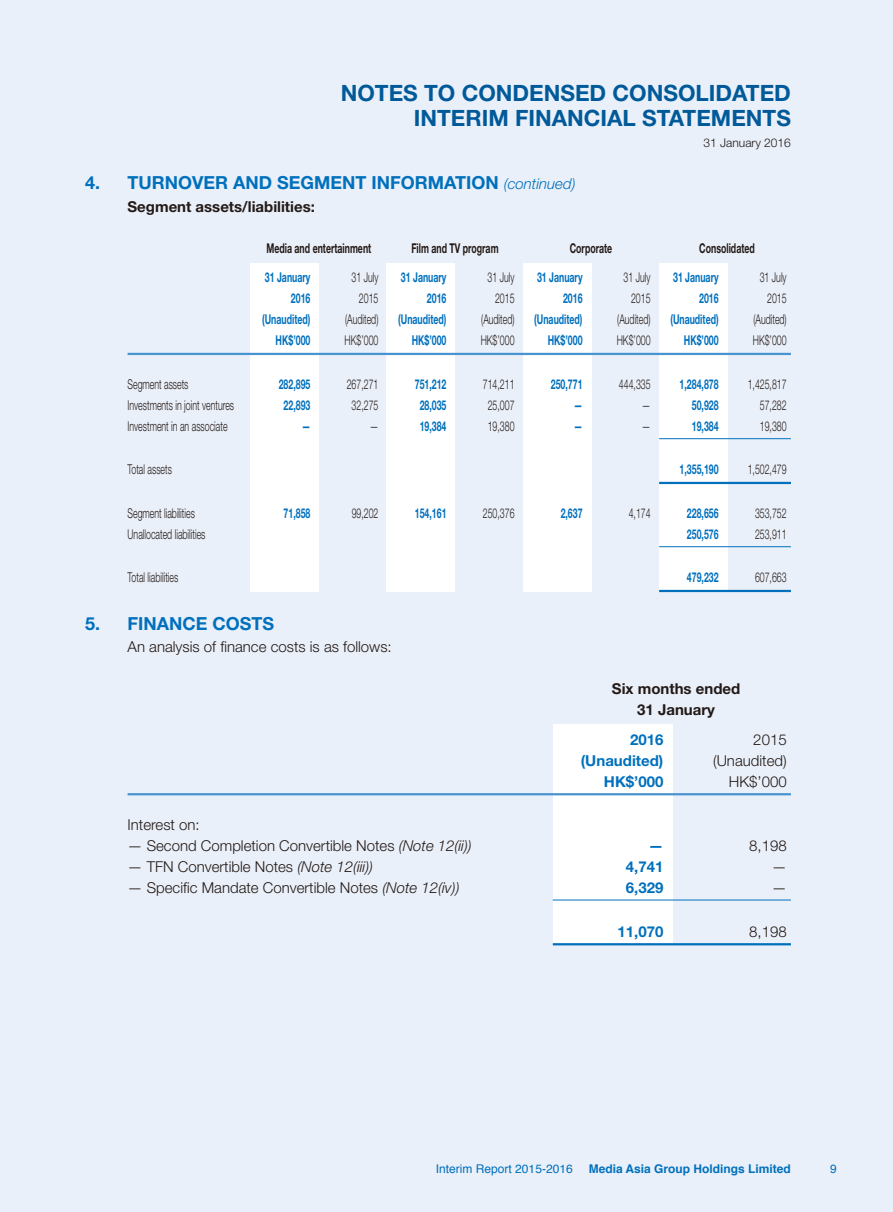
<style>
.page{position:relative;width:893px;height:1212px;background:#eaf0f9}
.page>*{position:absolute;margin:0;border:0;box-sizing:border-box;transform-origin:0 0}
.t1{font:700 22.5px/25.5px "Helvetica Neue LT Std";color:#005999;text-align:right}
.t2{font:700 18px "Helvetica Neue LT Std";color:#0070bd}
.t3{font:300 15px "Helvetica Neue LT Std";color:#231916}
.t4{font:700 15px/21px "Helvetica Neue LT Std";color:#231916;text-align:center}
.t5{font:700 15px "Helvetica Neue LT Std";color:#0070bd}
.t6{font:300 13.5px "Helvetica Neue LT Std";color:#231916;scale:.65 1}
.t7{font:700 13.5px "Helvetica Neue LT Std";color:#0070bd;scale:.65 1}
.t8{font:700 13.5px "Helvetica Neue LT Std";color:#231916;scale:.65 1}
.t9{font:700 12px "Helvetica";color:#0070bd}
.t10{font:12px "Helvetica";color:#0070bd}
.t11{font:300 12px "Helvetica Neue LT Std";color:#231916}
.s1{font-weight:300;font-style:italic;font-size:15px}
.s2{font-style:italic}
</style>
<div class="page">
<div style="left:553px;top:724px;width:119px;height:220px;background:#fff"></div>
<div style="left:251px;top:263px;width:68px;height:328px;background:#fff"></div>
<div style="left:387px;top:263px;width:68px;height:328px;background:#fff"></div>
<div style="left:523px;top:263px;width:68px;height:328px;background:#fff"></div>
<div style="left:659px;top:263px;width:68px;height:328px;background:#fff"></div>
<hr style="left:128px;top:353px;width:663px;height:2px;background:#4893d0">
<hr style="left:659px;top:438px;width:132px;height:1px;background:#0070bd">
<hr style="left:659px;top:482px;width:132px;height:2px;background:#0070bd">
<hr style="left:659px;top:546px;width:132px;height:1px;background:#0070bd">
<hr style="left:659px;top:590px;width:132px;height:2px;background:#0070bd">
<hr style="left:128px;top:793px;width:663px;height:2px;background:#4893d0">
<hr style="left:553px;top:900px;width:238px;height:1px;background:#0070bd">
<hr style="left:553px;top:943px;width:238px;height:2px;background:#0070bd">
<h1 class="t1" style="left:341px;top:79px;width:452px">NOTES TO CONDENSED CONSOLIDATED<br>INTERIM FINANCIAL STATEMENTS</h1>
<p class="t11" style="left:703px;top:136px;width:89px">31 January 2016</p>
<h2 class="t2" style="left:85px;top:172px;width:492px">4. TURNOVER AND SEGMENT INFORMATION <span class="s1">(continued)</span></h2>
<p class="t4" style="left:128px;top:196px;width:189px">Segment assets/liabilities:</p>
<p class="t8" style="left:267px;top:240px;width:163px">Media and entertainment</p>
<p class="t8" style="left:411px;top:240px;width:136px">Film and TV program</p>
<p class="t8" style="left:570px;top:240px;width:67px">Corporate</p>
<p class="t8" style="left:699px;top:240px;width:87px">Consolidated</p>
<p class="t7" style="left:265px;top:269px;width:72px">31 January</p>
<p class="t6" style="left:351px;top:269px;width:43px">31 July</p>
<p class="t7" style="left:401px;top:269px;width:72px">31 January</p>
<p class="t6" style="left:488px;top:269px;width:43px">31 July</p>
<p class="t7" style="left:537px;top:269px;width:72px">31 January</p>
<p class="t6" style="left:624px;top:269px;width:43px">31 July</p>
<p class="t7" style="left:673px;top:269px;width:72px">31 January</p>
<p class="t6" style="left:760px;top:269px;width:43px">31 July</p>
<p class="t7" style="left:291px;top:290px;width:32px">2016</p>
<p class="t6" style="left:359px;top:290px;width:32px">2015</p>
<p class="t7" style="left:427px;top:290px;width:32px">2016</p>
<p class="t6" style="left:495px;top:290px;width:32px">2015</p>
<p class="t7" style="left:563px;top:290px;width:32px">2016</p>
<p class="t6" style="left:631px;top:290px;width:32px">2015</p>
<p class="t7" style="left:699px;top:290px;width:32px">2016</p>
<p class="t6" style="left:767px;top:290px;width:32px">2015</p>
<p class="t7" style="left:262px;top:311px;width:76px">(Unaudited)</p>
<p class="t6" style="left:345px;top:311px;width:53px">(Audited)</p>
<p class="t7" style="left:398px;top:311px;width:76px">(Unaudited)</p>
<p class="t6" style="left:481px;top:311px;width:53px">(Audited)</p>
<p class="t7" style="left:534px;top:311px;width:76px">(Unaudited)</p>
<p class="t6" style="left:617px;top:311px;width:53px">(Audited)</p>
<p class="t7" style="left:670px;top:311px;width:76px">(Unaudited)</p>
<p class="t6" style="left:753px;top:311px;width:53px">(Audited)</p>
<p class="t7" style="left:276px;top:332px;width:55px">HK$’000</p>
<p class="t6" style="left:345px;top:332px;width:54px">HK$’000</p>
<p class="t7" style="left:412px;top:332px;width:55px">HK$’000</p>
<p class="t6" style="left:481px;top:332px;width:54px">HK$’000</p>
<p class="t7" style="left:548px;top:332px;width:55px">HK$’000</p>
<p class="t6" style="left:617px;top:332px;width:54px">HK$’000</p>
<p class="t7" style="left:684px;top:332px;width:55px">HK$’000</p>
<p class="t6" style="left:753px;top:332px;width:54px">HK$’000</p>
<p class="t6" style="left:128px;top:376px;width:95px">Segment assets</p>
<p class="t7" style="left:279px;top:376px;width:50px">282,895</p>
<p class="t6" style="left:347px;top:376px;width:50px">267,271</p>
<p class="t7" style="left:415px;top:376px;width:50px">751,212</p>
<p class="t6" style="left:483px;top:376px;width:50px">714,211</p>
<p class="t7" style="left:551px;top:376px;width:50px">250,771</p>
<p class="t6" style="left:619px;top:376px;width:50px">444,335</p>
<p class="t7" style="left:680px;top:376px;width:62px">1,284,878</p>
<p class="t6" style="left:748px;top:376px;width:62px">1,425,817</p>
<p class="t6" style="left:128px;top:397px;width:165px">Investments in joint ventures</p>
<p class="t7" style="left:284px;top:397px;width:43px">22,893</p>
<p class="t6" style="left:352px;top:397px;width:43px">32,275</p>
<p class="t7" style="left:420px;top:397px;width:43px">28,035</p>
<p class="t6" style="left:488px;top:397px;width:43px">25,007</p>
<p class="t7" style="left:574px;top:397px;width:15px">—</p>
<p class="t6" style="left:642px;top:397px;width:15px">—</p>
<p class="t7" style="left:692px;top:397px;width:43px">50,928</p>
<p class="t6" style="left:760px;top:397px;width:43px">57,282</p>
<p class="t6" style="left:128px;top:418px;width:155px">Investment in an associate</p>
<p class="t7" style="left:302px;top:418px;width:15px">—</p>
<p class="t6" style="left:370px;top:418px;width:15px">—</p>
<p class="t7" style="left:420px;top:418px;width:43px">19,384</p>
<p class="t6" style="left:488px;top:418px;width:43px">19,380</p>
<p class="t7" style="left:574px;top:418px;width:15px">—</p>
<p class="t6" style="left:642px;top:418px;width:15px">—</p>
<p class="t7" style="left:692px;top:418px;width:43px">19,384</p>
<p class="t6" style="left:760px;top:418px;width:43px">19,380</p>
<p class="t6" style="left:128px;top:461px;width:70px">Total assets</p>
<p class="t7" style="left:680px;top:461px;width:62px">1,355,190</p>
<p class="t6" style="left:748px;top:461px;width:62px">1,502,479</p>
<p class="t6" style="left:128px;top:505px;width:105px">Segment liabilities</p>
<p class="t7" style="left:284px;top:505px;width:43px">71,858</p>
<p class="t6" style="left:352px;top:505px;width:43px">99,202</p>
<p class="t7" style="left:415px;top:505px;width:50px">154,161</p>
<p class="t6" style="left:483px;top:505px;width:50px">250,376</p>
<p class="t7" style="left:561px;top:505px;width:35px">2,637</p>
<p class="t6" style="left:629px;top:505px;width:35px">4,174</p>
<p class="t7" style="left:687px;top:505px;width:50px">228,656</p>
<p class="t6" style="left:755px;top:505px;width:50px">353,752</p>
<p class="t6" style="left:128px;top:526px;width:121px">Unallocated liabilities</p>
<p class="t7" style="left:687px;top:526px;width:50px">250,576</p>
<p class="t6" style="left:755px;top:526px;width:50px">253,911</p>
<p class="t6" style="left:128px;top:569px;width:80px">Total liabilities</p>
<p class="t7" style="left:687px;top:569px;width:50px">479,232</p>
<p class="t6" style="left:755px;top:569px;width:50px">607,663</p>
<h2 class="t2" style="left:85px;top:612px;width:191px">5. FINANCE COSTS</h2>
<p class="t3" style="left:128px;top:638px;width:266px">An analysis of finance costs is as follows:</p>
<p class="t4" style="left:612px;top:678px;width:130px">Six months ended<br>31 January</p>
<p class="t5" style="left:630px;top:730px;width:35px">2016</p>
<p class="t3" style="left:753px;top:730px;width:35px">2015</p>
<p class="t5" style="left:581px;top:751px;width:84px">(Unaudited)</p>
<p class="t3" style="left:713px;top:751px;width:75px">(Unaudited)</p>
<p class="t5" style="left:604px;top:772px;width:61px">HK$’000</p>
<p class="t3" style="left:729px;top:772px;width:59px">HK$’000</p>
<p class="t3" style="left:128px;top:816px;width:74px">Interest on:</p>
<p class="t3" style="left:128px;top:837px;width:346px">— Second Completion Convertible Notes <span class="s2">(Note 12(ii))</span></p>
<p class="t5" style="left:648px;top:837px;width:16px">—</p>
<p class="t3" style="left:749px;top:837px;width:39px">8,198</p>
<p class="t3" style="left:128px;top:858px;width:247px">— TFN Convertible Notes <span class="s2">(Note 12(iii))</span></p>
<p class="t5" style="left:626px;top:858px;width:39px">4,741</p>
<p class="t3" style="left:772px;top:858px;width:16px">—</p>
<p class="t3" style="left:128px;top:879px;width:334px">— Specific Mandate Convertible Notes <span class="s2">(Note 12(iv))</span></p>
<p class="t5" style="left:626px;top:879px;width:39px">6,329</p>
<p class="t3" style="left:772px;top:879px;width:16px">—</p>
<p class="t5" style="left:617px;top:922px;width:47px">11,070</p>
<p class="t3" style="left:749px;top:922px;width:39px">8,198</p>
<p class="t10" style="left:436px;top:1159px;width:138px">Interim Report 2015-2016</p>
<p class="t9" style="left:589px;top:1159px;width:204px">Media Asia Group Holdings Limited</p>
<p class="t10" style="left:830px;top:1159px;width:8px">9</p>
</div>
